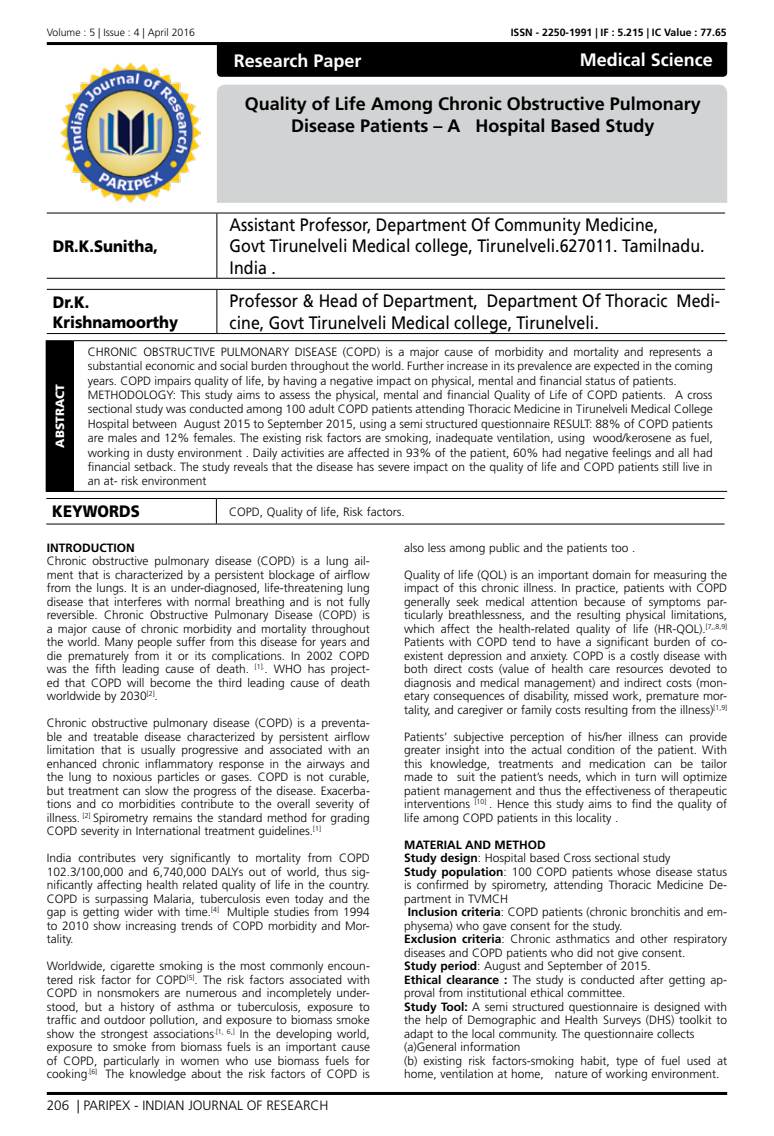
<style>
.page{position:relative;width:774px;height:1136px;background:#fff}
.page>*{position:absolute;margin:0;border:0;box-sizing:border-box;transform-origin:0 0}
.t1{font:18px/21.6px "Frutiger LT Std";color:#000;scale:.89 1}
.t2{font:700 18px/21.6px "Frutiger LT Std";color:#000;text-align:center}
.t3{font:700 18px "Frutiger LT Std";color:#fff}
.t4{font:900 16.5px/19.8px "Frutiger LT Std";color:#000;scale:.9 1}
.t5{font:300 13.5px "Frutiger LT Std";color:#000}
.t6{font:300 12px/13.5px "Frutiger LT Std";color:#000;text-align:justify}
.t7{font:700 12px "Frutiger LT Std";color:#000}
.t8{font:900 12px "Frutiger LT Std";color:#fff}
.t9{font:700 10.5px "Frutiger LT Std";color:#000}
.t10{font:300 10.5px "Frutiger LT Std";color:#000}
.s1{font-weight:700}
</style>
<div class="page">
<hr style="left:47px;top:42px;width:680px;height:3px;background:#000">
<hr style="left:47px;top:1091px;width:680px;height:3px;background:#000">
<div style="left:217px;top:85px;width:510px;height:118px;background:#d1d3d4"></div>
<div style="left:217px;top:45px;width:510px;height:32px;background:#000"></div>
<img style="left:61px;top:63px;width:139px;height:140px">
<hr style="left:47px;top:213px;width:170px;height:1px;background:#000">
<hr style="left:217px;top:213px;width:508px;height:1px;background:#000">
<hr style="left:216px;top:213px;width:1px;height:65px;background:#000">
<hr style="left:47px;top:278px;width:170px;height:1px;background:#000">
<hr style="left:217px;top:278px;width:508px;height:1px;background:#000">
<hr style="left:46px;top:498px;width:170px;height:1px;background:#000">
<hr style="left:216px;top:498px;width:508px;height:1px;background:#000">
<svg style="left:216px;top:499px;width:1px;height:24px"></svg>
<hr style="left:46px;top:523px;width:170px;height:1px;background:#000">
<hr style="left:216px;top:523px;width:508px;height:1px;background:#000">
<div style="left:46px;top:340px;width:27px;height:151px;background:#000"></div>
<svg style="left:46px;top:340px;width:27px;height:1px"></svg>
<hr style="left:73px;top:340px;width:654px;height:1px;background:#000">
<hr style="left:73px;top:341px;width:1px;height:150px;background:#000">
<svg style="left:46px;top:491px;width:27px;height:1px"></svg>
<hr style="left:73px;top:491px;width:654px;height:1px;background:#000">
<hr style="left:47px;top:289px;width:170px;height:1px;background:#000">
<hr style="left:217px;top:289px;width:508px;height:1px;background:#000">
<hr style="left:216px;top:290px;width:1px;height:43px;background:#000">
<hr style="left:47px;top:333px;width:170px;height:1px;background:#000">
<hr style="left:217px;top:333px;width:508px;height:1px;background:#000">
<p class="t10" style="left:47px;top:27px;width:150px">Volume : 5 | Issue : 4 | April 2016</p>
<p class="t9" style="left:511px;top:27px;width:217px">ISSN - 2250-1991 | IF : 5.215 | IC Value : 77.65</p>
<h2 class="t4" style="left:53px;top:236px;width:118px">DR.K.Sunitha,</h2>
<h1 class="t3" style="left:580px;top:49px;width:135px">Medical Science</h1>
<h1 class="t3" style="left:234px;top:50px;width:129px">Research Paper</h1>
<h1 class="t2" style="left:245px;top:93px;width:457px">Quality of Life Among Chronic Obstructive Pulmonary<br>Disease Patients – A Hospital Based Study</h1>
<h1 class="t1" style="left:230px;top:214px;width:535px">Assistant Professor, Department Of Community Medicine,<br>Govt Tirunelveli Medical college, Tirunelveli.627011. Tamilnadu.<br>India .</h1>
<h2 class="t4" style="left:53px;top:292px;width:141px">Dr.K.<br>Krishnamoorthy</h2>
<h1 class="t1" style="left:230px;top:290px;width:553px">Professor &amp; Head of Department, Department Of Thoracic Medi&shy;cine, Govt Tirunelveli Medical college, Tirunelveli.</h1>
<p class="t8" style="left:53px;top:447px;width:65px;rotate:-90deg">ABSTRACT</p>
<p class="t6" style="left:88px;top:344px;width:626px;line-height:14.4px;text-align:left">CHRONIC OBSTRUCTIVE PULMONARY DISEASE (COPD) is a major cause of morbidity and mortality and represents a substantial economic and social burden throughout the world. Further increase in its prevalence are expected in the coming years. COPD impairs quality of life, by having a negative impact on physical, mental and financial status of patients.<br>METHODOLOGY: This study aims to assess the physical, mental and financial Quality of Life of COPD patients. A cross sectional study was conducted among 100 adult COPD patients attending Thoracic Medicine in Tirunelveli Medical College Hospital between August 2015 to September 2015, using a semi structured questionnaire RESULT: 88% of COPD patients are males and 12% females. The existing risk factors are smoking, inadequate ventilation, using wood/kerosene as fuel, working in dusty environment . Daily activities are affected in 93% of the patient, 60% had negative feelings and all had financial setback. The study reveals that the disease has severe impact on the quality of life and COPD patients still live in an at- risk environment</p>
<h2 class="t4" style="left:52px;top:501px;width:99px">KEYWORDS</h2>
<p class="t6" style="left:229px;top:505px;width:177px">COPD, Quality of life, Risk factors.</p>
<p class="t7" style="left:47px;top:540px;width:90px">INTRODUCTION</p>
<p class="t6" style="left:47px;top:554px;width:325px">Chronic obstructive pulmonary disease (COPD) is a lung ail&shy;ment that is characterized by a persistent blockage of airflow from the lungs. It is an under-diagnosed, life-threatening lung disease that interferes with normal breathing and is not fully reversible. Chronic Obstructive Pulmonary Disease (COPD) is a major cause of chronic morbidity and mortality throughout the world. Many people suffer from this disease for years and die prematurely from it or its complications. In 2002 COPD was the fifth leading cause of death. <sup>[1].</sup>. WHO has project&shy;ed that COPD will become the third leading cause of death worldwide by 2030<sup>[2]</sup>.</p>
<p class="t6" style="left:47px;top:716px;width:325px">Chronic obstructive pulmonary disease (COPD) is a preventa&shy;ble and treatable disease characterized by persistent airflow limitation that is usually progressive and associated with an enhanced chronic inflammatory response in the airways and the lung to noxious particles or gases. COPD is not curable, but treatment can slow the progress of the disease. Exacerba&shy;tions and co morbidities contribute to the overall severity of illness. <sup>[2]</sup> Spirometry remains the standard method for grading COPD severity in International treatment guidelines.<sup>[1]</sup></p>
<p class="t6" style="left:47px;top:851px;width:325px">India contributes very significantly to mortality from COPD 102.3/100,000 and 6,740,000 DALYs out of world, thus sig&shy;nificantly affecting health related quality of life in the country.<br>COPD is surpassing Malaria, tuberculosis even today and the gap is getting wider with time.<sup>[4]</sup> Multiple studies from 1994 to 2010 show increasing trends of COPD morbidity and Mor&shy;tality.</p>
<p class="t6" style="left:47px;top:959px;width:325px">Worldwide, cigarette smoking is the most commonly encoun&shy;tered risk factor for COPD<sup>[5]</sup>. The risk factors associated with COPD in nonsmokers are numerous and incompletely under&shy;stood, but a history of asthma or tuberculosis, exposure to traffic and outdoor pollution, and exposure to biomass smoke show the strongest associations<sup>.[1,</sup> <sup>6,]</sup> In the developing world, exposure to smoke from biomass fuels is an important cause of COPD, particularly in women who use biomass fuels for cooking<sup>.[6]</sup> The knowledge about the risk factors of COPD is</p>
<p class="t5" style="left:47px;top:1097px;width:283px">206 | PARIPEX - INDIAN JOURNAL OF RESEARCH</p>
<p class="t6" style="left:404px;top:541px;width:233px">also less among public and the patients too .</p>
<p class="t6" style="left:404px;top:568px;width:325px">Quality of life (QOL) is an important domain for measuring the impact of this chronic illness. In practice, patients with COPD generally seek medical attention because of symptoms par&shy;ticularly breathlessness, and the resulting physical limitations, which affect the health-related quality of life (HR-QOL).<sup>[7,,8,9] </sup>Patients with COPD tend to have a significant burden of co&shy;existent depression and anxiety. COPD is a costly disease with both direct costs (value of health care resources devoted to diagnosis and medical management) and indirect costs (mon&shy;etary consequences of disability, missed work, premature mor&shy;tality, and caregiver or family costs resulting from the illness)<sup>[1,9]</sup></p>
<p class="t6" style="left:404px;top:730px;width:325px">Patients’ subjective perception of his/her illness can provide greater insight into the actual condition of the patient. With this knowledge, treatments and medication can be tailor made to suit the patient’s needs, which in turn will optimize patient management and thus the effectiveness of therapeutic interventions <sup>[10]</sup> . Hence this study aims to find the quality of life among COPD patients in this locality .</p>
<p class="t7" style="left:404px;top:837px;width:143px">MATERIAL AND METHOD</p>
<p class="t6" style="left:404px;top:851px;width:268px"><span class="s1">Study design</span>: Hospital based Cross sectional study</p>
<p class="t6" style="left:404px;top:865px;width:325px"><span class="s1">Study population</span>: 100 COPD patients whose disease status</p>
<p class="t6" style="left:404px;top:878px;width:325px">is confirmed by spirometry, attending Thoracic Medicine De-</p>
<p class="t6" style="left:404px;top:892px;width:106px">partment in TVMCH</p>
<p class="t6" style="left:408px;top:905px;width:321px"><span class="s1">Inclusion criteria</span>: COPD patients (chronic bronchitis and em-</p>
<p class="t6" style="left:404px;top:919px;width:220px">physema) who gave consent for the study.</p>
<p class="t6" style="left:404px;top:932px;width:325px"><span class="s1">Exclusion criteria</span>: Chronic asthmatics and other respiratory</p>
<p class="t6" style="left:404px;top:946px;width:283px">diseases and COPD patients who did not give consent.</p>
<p class="t6" style="left:404px;top:959px;width:248px"><span class="s1">Study period</span>: August and September of 2015.</p>
<p class="t6" style="left:404px;top:973px;width:325px"><span class="s1">Ethical clearance :</span> The study is conducted after getting ap-</p>
<p class="t6" style="left:404px;top:986px;width:223px">proval from institutional ethical committee.</p>
<p class="t6" style="left:404px;top:1000px;width:325px"><span class="s1">Study Tool:</span> A semi structured questionnaire is designed with</p>
<p class="t6" style="left:404px;top:1013px;width:325px">the help of Demographic and Health Surveys (DHS) toolkit to</p>
<p class="t6" style="left:404px;top:1027px;width:292px">adapt to the local community. The questionnaire collects</p>
<p class="t6" style="left:404px;top:1040px;width:118px">(a)General information</p>
<p class="t6" style="left:404px;top:1054px;width:325px">(b) existing risk factors-smoking habit, type of fuel used at</p>
<p class="t6" style="left:404px;top:1067px;width:317px">home, ventilation at home, nature of working environment.</p>
</div>
